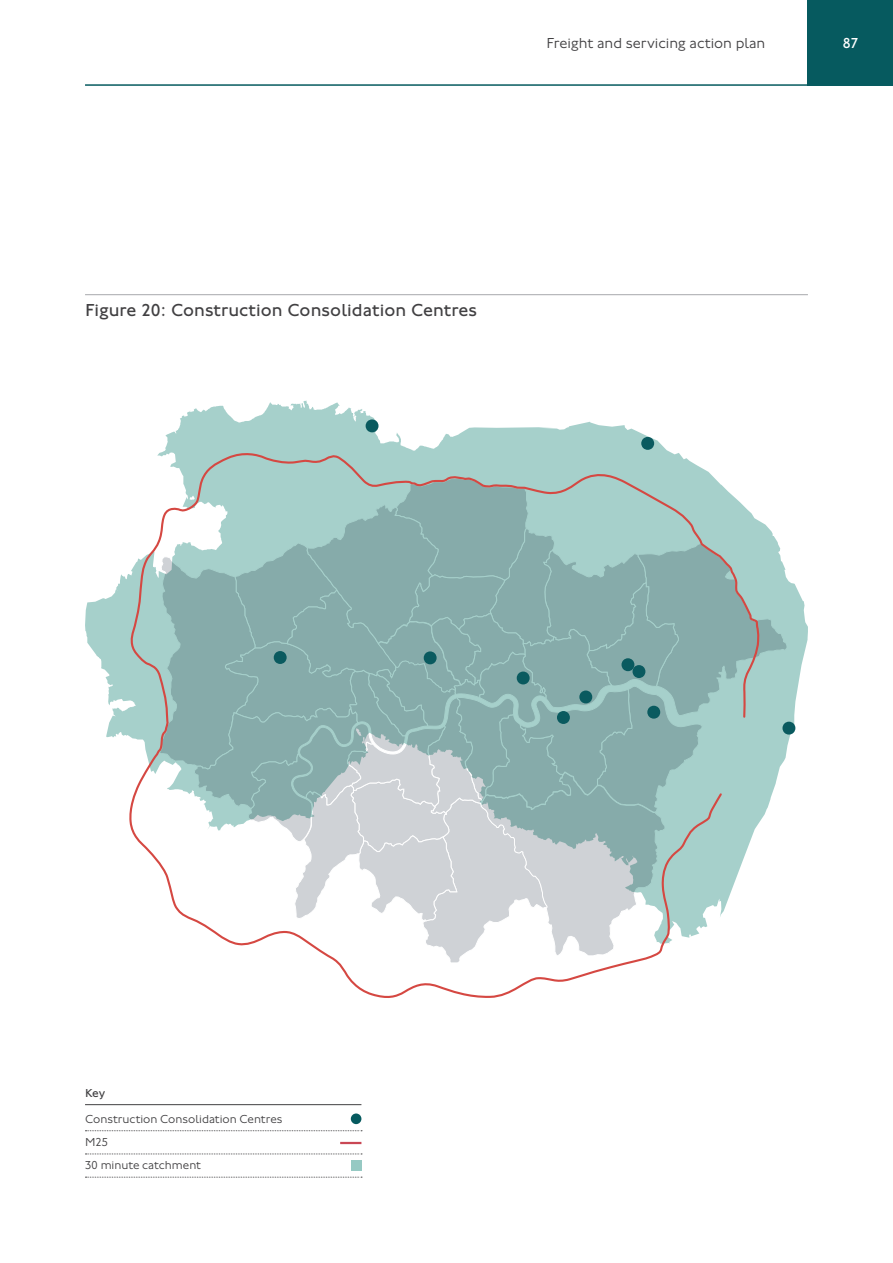
<style>
.page{position:relative;width:893px;height:1263px;background:#fff}
.page>*{position:absolute;margin:0;border:0;box-sizing:border-box;transform-origin:0 0}
.Tables_Charts_Table_Chart_heading_with_R{font:18px "Johnston 100";letter-spacing:.005em;color:#414042}
.t1{font:300 15px "Johnston 100";color:#414042}
.t2{font:15px "Johnston 100";color:#fff}
.t3{font:300 12px/23.2px "Johnston 100";color:#414042}
.t4{font:12px "Johnston 100";color:#414042}
</style>
<div class="page">
<hr style="left:85px;top:84px;width:808px;height:2px;background:#065a5f">
<div style="left:808px;top:0;width:85px;height:85px;background:#065a5f"></div>
<hr style="left:85px;top:294px;width:723px;height:1px;background:#a7a9ac">
<svg style="left:85px;top:400px;width:723px;height:338px"></svg>
<svg style="left:366px;top:419px;width:12px;height:13px"></svg>
<svg style="left:641px;top:437px;width:13px;height:13px"></svg>
<svg style="left:758px;top:478px;width:37px;height:346px"></svg>
<svg style="left:129px;top:451px;width:629px;height:547px"></svg>
<hr style="left:85px;top:1104px;width:276px;height:1px;background:#414042">
<svg style="left:85px;top:1130px;width:277px;height:1px"></svg>
<svg style="left:85px;top:1153px;width:277px;height:1px"></svg>
<svg style="left:85px;top:1177px;width:277px;height:1px"></svg>
<div style="left:351px;top:1113px;width:10px;height:11px;background:#065a5f;border-radius:50%"></div>
<hr style="left:340px;top:1142px;width:21px;height:2px;background:#c94754">
<div style="left:351px;top:1160px;width:10px;height:10px;background:#96c9c3"></div>
<p class="t1" style="left:547px;top:35px;width:220px">Freight and servicing action plan</p>
<p class="t2" style="left:843px;top:35px;width:17px">87</p>
<h4 class="Tables_Charts_Table_Chart_heading_with_R" style="left:85px;top:300px;width:393px">Figure 20: Construction Consolidation Centres</h4>
<p class="t4" style="left:85px;top:1086px;width:22px">Key</p>
<p class="t3" style="left:85px;top:1108px;width:199px">Construction Consolidation Centres<br>M25<br>30 minute catchment</p>
</div>
